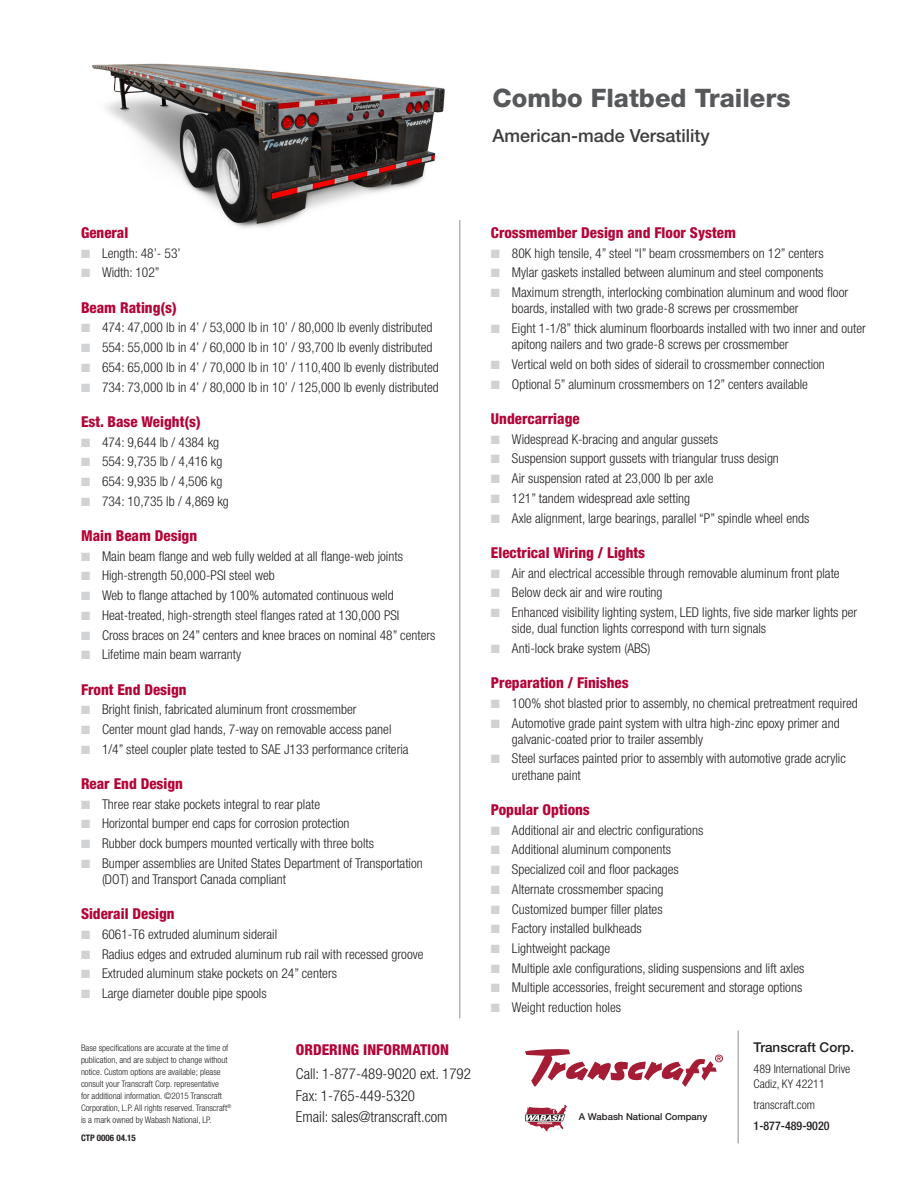
<style>
.page{position:relative;width:918px;height:1188px;background:#fff}
.page>*{position:absolute;margin:0;border:0;box-sizing:border-box;transform-origin:0 0}
.t1{font:800 25.5px "Helvetica Neue LT Std";color:#57585a}
.t2{font:500 18px "Helvetica Neue LT Std";color:#3e3e3f}
.t3{font:800 condensed 15px "Helvetica Neue LT Std";color:#b30437}
.t4{font:300 condensed 15px "Helvetica Neue LT Std";color:#231f20}
.t5{font:300 condensed 13.5px/16.2px "Helvetica Neue LT Std";color:#231f20}
.t6{font:500 13.5px "Helvetica Neue LT Std";color:#231f20}
.t7{font:300 condensed 12px/14.4px "Helvetica Neue LT Std";color:#231f20}
.t8{font:500 condensed 12px "Helvetica Neue LT Std";color:#231f20}
.t9{font:500 9.45px "Helvetica Neue LT Std";color:#231f20}
.t10{font:300 condensed 9px/12px "Helvetica Neue LT Std";color:#231f20}
.t11{font:700 condensed 9px "Helvetica Neue LT Std";color:#231f20}
.s1{color:#d1d2d4}
</style>
<div class="page">
<img style="left:92px;top:63px;width:353px;height:165px">
<hr style="left:459px;top:220px;width:1px;height:798px;background:#b2b3b7">
<svg style="left:525px;top:1105px;width:42px;height:26px"></svg>
<hr style="left:737px;top:1030px;width:2px;height:113px;background:#b2b3b7">
<svg style="left:525px;top:1049px;width:198px;height:38px"></svg>
<p class="t1" style="left:493px;top:83px;width:300px">Combo Flatbed Trailers</p>
<p class="t2" style="left:493px;top:125px;width:219px">American-made Versatility</p>
<p class="t3" style="left:81px;top:223px;width:49px">General</p>
<p class="t5" style="left:81px;top:245px;width:101px"><span class="s1">■</span> Length: 48’- 53’</p>
<p class="t5" style="left:81px;top:265px;width:80px"><span class="s1">■</span> Width: 102”</p>
<p class="t3" style="left:81px;top:298px;width:97px">Beam Rating(s)</p>
<p class="t5" style="left:81px;top:320px;width:353px"><span class="s1">■</span> 474: 47,000 lb in 4’ / 53,000 lb in 10’ / 80,000 lb evenly distributed</p>
<p class="t5" style="left:81px;top:339px;width:353px"><span class="s1">■</span> 554: 55,000 lb in 4’ / 60,000 lb in 10’ / 93,700 lb evenly distributed</p>
<p class="t5" style="left:81px;top:359px;width:359px"><span class="s1">■</span> 654: 65,000 lb in 4’ / 70,000 lb in 10’ / 110,400 lb evenly distributed</p>
<p class="t5" style="left:81px;top:379px;width:359px"><span class="s1">■</span> 734: 73,000 lb in 4’ / 80,000 lb in 10’ / 125,000 lb evenly distributed</p>
<p class="t3" style="left:81px;top:412px;width:121px">Est. Base Weight(s)</p>
<p class="t5" style="left:81px;top:434px;width:140px"><span class="s1">■</span> 474: 9,644 lb / 4384 kg</p>
<p class="t5" style="left:81px;top:453px;width:143px"><span class="s1">■</span> 554: 9,735 lb / 4,416 kg</p>
<p class="t5" style="left:81px;top:473px;width:143px"><span class="s1">■</span> 654: 9,935 lb / 4,506 kg</p>
<p class="t5" style="left:81px;top:493px;width:149px"><span class="s1">■</span> 734: 10,735 lb / 4,869 kg</p>
<p class="t3" style="left:81px;top:526px;width:118px">Main Beam Design</p>
<p class="t5" style="left:81px;top:548px;width:323px"><span class="s1">■</span> Main beam flange and web fully welded at all flange-web joints</p>
<p class="t5" style="left:81px;top:567px;width:195px"><span class="s1">■</span> High-strength 50,000-PSI steel web</p>
<p class="t5" style="left:81px;top:587px;width:314px"><span class="s1">■</span> Web to flange attached by 100% automated continuous weld</p>
<p class="t5" style="left:81px;top:607px;width:320px"><span class="s1">■</span> Heat-treated, high-strength steel flanges rated at 130,000 PSI</p>
<p class="t5" style="left:81px;top:627px;width:356px"><span class="s1">■</span> Cross braces on 24” centers and knee braces on nominal 48” centers</p>
<p class="t5" style="left:81px;top:646px;width:162px"><span class="s1">■</span> Lifetime main beam warranty</p>
<p class="t3" style="left:81px;top:680px;width:107px">Front End Design</p>
<p class="t5" style="left:81px;top:701px;width:277px"><span class="s1">■</span> Bright finish, fabricated aluminum front crossmember</p>
<p class="t5" style="left:81px;top:721px;width:312px"><span class="s1">■</span> Center mount glad hands, 7-way on removable access panel</p>
<p class="t5" style="left:81px;top:741px;width:329px"><span class="s1">■</span> 1/4” steel coupler plate tested to SAE J133 performance criteria</p>
<p class="t3" style="left:81px;top:774px;width:103px">Rear End Design</p>
<p class="t5" style="left:81px;top:796px;width:241px"><span class="s1">■</span> Three rear stake pockets integral to rear plate</p>
<p class="t5" style="left:81px;top:815px;width:270px"><span class="s1">■</span> Horizontal bumper end caps for corrosion protection</p>
<p class="t5" style="left:81px;top:835px;width:295px"><span class="s1">■</span> Rubber dock bumpers mounted vertically with three bolts</p>
<p class="t5" style="left:102px;top:855px;width:322px;text-indent:-21px"><span class="s1">■</span> Bumper assemblies are United States Department of Transportation (DOT) and Transport Canada compliant</p>
<p class="t3" style="left:81px;top:905px;width:95px">Siderail Design</p>
<p class="t5" style="left:81px;top:926px;width:198px"><span class="s1">■</span> 6061-T6 extruded aluminum siderail</p>
<p class="t5" style="left:81px;top:946px;width:344px"><span class="s1">■</span> Radius edges and extruded aluminum rub rail with recessed groove</p>
<p class="t5" style="left:81px;top:965px;width:258px"><span class="s1">■</span> Extruded aluminum stake pockets on 24” centers</p>
<p class="t5" style="left:81px;top:985px;width:187px"><span class="s1">■</span> Large diameter double pipe spools</p>
<p class="t10" style="left:81px;top:1042px;width:152px">Base specifications are accurate at the time of publication, and are subject to change without notice. Custom options are available; please consult your Transcraft Corp. representative<br>for additional information. ©2015 Transcraft Corporation, L.P. All rights reserved. Transcraft<sup>® </sup>is a mark owned by Wabash National, LP.</p>
<p class="t11" style="left:81px;top:1132px;width:56px">CTP 0006 04.15</p>
<p class="t3" style="left:296px;top:1040px;width:155px">ORDERING INFORMATION</p>
<p class="t4" style="left:296px;top:1066px;width:177px">Call: 1-877-489-9020 ext. 1792</p>
<p class="t4" style="left:296px;top:1087px;width:121px">Fax: 1-765-449-5320</p>
<p class="t4" style="left:296px;top:1109px;width:153px">Email: sales@transcraft.com</p>
<p class="t3" style="left:491px;top:223px;width:247px">Crossmember Design and Floor System</p>
<p class="t5" style="left:491px;top:245px;width:334px"><span class="s1">■</span> 80K high tensile, 4” steel “I” beam crossmembers on 12” centers</p>
<p class="t5" style="left:491px;top:265px;width:334px"><span class="s1">■</span> Mylar gaskets installed between aluminum and steel components</p>
<p class="t5" style="left:512px;top:284px;width:338px;text-indent:-21px"><span class="s1">■</span> Maximum strength, interlocking combination aluminum and wood floor boards, installed with two grade-8 screws per crossmember</p>
<p class="t5" style="left:512px;top:320px;width:355px;text-indent:-21px"><span class="s1">■</span> Eight 1-1/8” thick aluminum floorboards installed with two inner and outer apitong nailers and two grade-8 screws per crossmember</p>
<p class="t5" style="left:491px;top:356px;width:336px"><span class="s1">■</span> Vertical weld on both sides of siderail to crossmember connection</p>
<p class="t5" style="left:491px;top:376px;width:319px"><span class="s1">■</span> Optional 5” aluminum crossmembers on 12” centers available</p>
<p class="t3" style="left:491px;top:409px;width:90px">Undercarriage</p>
<p class="t5" style="left:491px;top:431px;width:229px"><span class="s1">■</span> Widespread K-bracing and angular gussets</p>
<p class="t5" style="left:491px;top:450px;width:290px"><span class="s1">■</span> Suspension support gussets with triangular truss design</p>
<p class="t5" style="left:491px;top:470px;width:224px"><span class="s1">■</span> Air suspension rated at 23,000 lb per axle</p>
<p class="t5" style="left:491px;top:490px;width:201px"><span class="s1">■</span> 121” tandem widespread axle setting</p>
<p class="t5" style="left:491px;top:510px;width:320px"><span class="s1">■</span> Axle alignment, large bearings, parallel “P” spindle wheel ends</p>
<p class="t3" style="left:491px;top:543px;width:156px">Electrical Wiring / Lights</p>
<p class="t5" style="left:491px;top:565px;width:350px"><span class="s1">■</span> Air and electrical accessible through removable aluminum front plate</p>
<p class="t5" style="left:491px;top:584px;width:173px"><span class="s1">■</span> Below deck air and wire routing</p>
<p class="t5" style="left:512px;top:604px;width:347px;text-indent:-21px"><span class="s1">■</span> Enhanced visibility lighting system, LED lights, five side marker lights per side, dual function lights correspond with turn signals</p>
<p class="t5" style="left:491px;top:640px;width:161px"><span class="s1">■</span> Anti-lock brake system (ABS)</p>
<p class="t3" style="left:491px;top:674px;width:139px">Preparation / Finishes</p>
<p class="t5" style="left:491px;top:695px;width:369px"><span class="s1">■</span> 100% shot blasted prior to assembly, no chemical pretreatment required</p>
<p class="t5" style="left:512px;top:715px;width:329px;text-indent:-21px"><span class="s1">■</span> Automotive grade paint system with ultra high-zinc epoxy primer and galvanic-coated prior to trailer assembly</p>
<p class="t5" style="left:512px;top:751px;width:335px;text-indent:-21px"><span class="s1">■</span> Steel surfaces painted prior to assembly with automotive grade acrylic urethane paint</p>
<p class="t3" style="left:491px;top:800px;width:100px">Popular Options</p>
<p class="t5" style="left:491px;top:822px;width:214px"><span class="s1">■</span> Additional air and electric configurations</p>
<p class="t5" style="left:491px;top:841px;width:182px"><span class="s1">■</span> Additional aluminum components</p>
<p class="t5" style="left:491px;top:861px;width:189px"><span class="s1">■</span> Specialized coil and floor packages</p>
<p class="t5" style="left:491px;top:881px;width:174px"><span class="s1">■</span> Alternate crossmember spacing</p>
<p class="t5" style="left:491px;top:901px;width:173px"><span class="s1">■</span> Customized bumper filler plates</p>
<p class="t5" style="left:491px;top:920px;width:152px"><span class="s1">■</span> Factory installed bulkheads</p>
<p class="t5" style="left:491px;top:940px;width:121px"><span class="s1">■</span> Lightweight package</p>
<p class="t5" style="left:491px;top:960px;width:315px"><span class="s1">■</span> Multiple axle configurations, sliding suspensions and lift axles</p>
<p class="t5" style="left:491px;top:979px;width:313px"><span class="s1">■</span> Multiple accessories, freight securement and storage options</p>
<p class="t5" style="left:491px;top:999px;width:132px"><span class="s1">■</span> Weight reduction holes</p>
<p class="t9" style="left:579px;top:1111px;width:130px">A Wabash National Company</p>
<p class="t6" style="left:754px;top:1039px;width:102px">Transcraft Corp.</p>
<p class="t7" style="left:754px;top:1062px;width:98px">489 International Drive<br>Cadiz, KY 42211</p>
<p class="t7" style="left:754px;top:1097px;width:63px">transcraft.com</p>
<p class="t8" style="left:754px;top:1119px;width:78px">1-877-489-9020</p>
</div>
